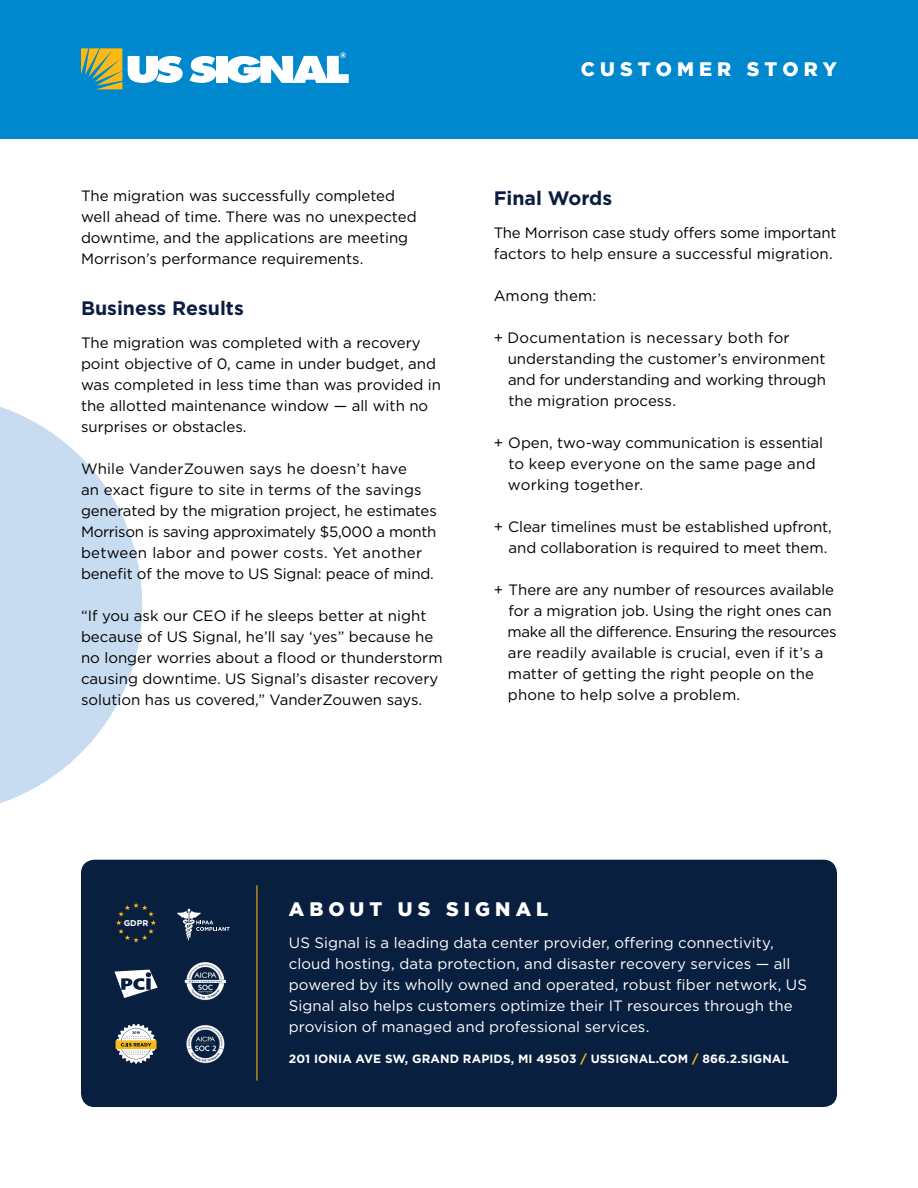
<style>
.page{position:relative;width:918px;height:1188px;background:#fff}
.page>*{position:absolute;margin:0;border:0;box-sizing:border-box;transform-origin:0 0}
.t1{font:900 19.5px "Gotham";letter-spacing:.26em;color:#fff}
.t2{font:700 19.5px "Gotham";color:#0b1e40}
.t3{font:15px/21px "Gotham";color:#000}
.t4{font:15px/21px "Gotham";letter-spacing:-.005em;color:#000101}
.t5{font:15px/21px "Gotham";letter-spacing:.005em;color:#fff}
.t6{font:700 12px "Gotham";letter-spacing:.01em;color:#fff}
.t7{font:700 8.4px "Gotham";color:#fff}
.t8{font:900 8.1px "Gotham";color:#fff}
.s1{color:#000}
.s2{color:#fdb913}
</style>
<div class="page">
<svg style="left:0;top:407px;width:142px;height:396px;fill:#c7dbf1"></svg>
<div style="left:0;top:0;width:918px;height:138px;background:#0088ce"></div>
<svg style="left:81px;top:48px;width:41px;height:41px"></svg>
<svg style="left:128px;top:56px;width:55px;height:27px"></svg>
<svg style="left:189px;top:56px;width:27px;height:27px"></svg>
<div style="left:216px;top:56px;width:11px;height:27px;background:#fff"></div>
<svg style="left:227px;top:55px;width:122px;height:28px"></svg>
<div style="left:81px;top:860px;width:756px;height:247px;background:#091f3f;border-radius:14px"></div>
<hr style="left:256px;top:886px;width:1px;height:194px;background:#fdb913">
<svg style="left:116px;top:1023px;width:40px;height:41px"></svg>
<img style="left:184px;top:962px;width:43px;height:39px">
<img style="left:186px;top:1025px;width:39px;height:39px">
<svg style="left:114px;top:970px;width:44px;height:28px"></svg>
<svg style="left:177px;top:909px;width:53px;height:32px"></svg>
<svg style="left:116px;top:903px;width:40px;height:39px"></svg>
<p class="t8" style="left:340px;top:51px;width:8px">®</p>
<p class="t3" style="left:81px;top:185px;width:337px">The migration was successfully completed well ahead of time. There was no unexpected downtime, and the applications are meeting Morrison’s performance requirements.</p>
<h1 class="t2" style="left:81px;top:295px;width:164px">Business Results</h1>
<p class="t3" style="left:81px;top:332px;width:362px">The migration was completed with a recovery point objective of 0, came in under budget, and was completed in less time than was provided in the allotted maintenance window — all with no surprises or obstacles.</p>
<p class="t3" style="left:81px;top:458px;width:357px">While VanderZouwen says he doesn’t have<br>an exact figure to site in terms of the savings generated by the migration project, he estimates Morrison is saving approximately $5,000 a month between labor and power costs. Yet another benefit of the move to US Signal: peace of mind.</p>
<p class="t3" style="left:81px;top:605px;width:363px">“If you ask our CEO if he sleeps better at night because of US Signal, he’ll say ‘yes” because he no longer worries about a flood or thunderstorm causing downtime. US Signal’s disaster recovery solution has us covered,” VanderZouwen says.</p>
<h1 class="t1" style="left:581px;top:58px;width:257px">CUSTOMER STORY</h1>
<h1 class="t2" style="left:494px;top:185px;width:120px">Final Words</h1>
<p class="t4" style="left:494px;top:221px;width:344px"><span class="s1">T</span>he Morrison case study offers some important factors to help ensure a successful migration.</p>
<p class="t4" style="left:494px;top:284px;width:104px">Among them:</p>
<p class="t4" style="left:508px;top:326px;width:320px;text-indent:-14px">+ Documentation is necessary both for understanding the customer’s environment and for understanding and working through the migration process.</p>
<p class="t4" style="left:508px;top:431px;width:317px;text-indent:-14px">+ Open, two-way communication is essential to keep everyone on the same page and working together.</p>
<p class="t4" style="left:509px;top:515px;width:325px;text-indent:-15px">+ Clear timelines must be established upfront, and collaboration is required to meet them.</p>
<p class="t4" style="left:508px;top:578px;width:330px;text-indent:-14px">+ There are any number of resources available for a migration job. Using the right ones can make all the difference. Ensuring the resources are readily available is crucial, even if it’s a matter of getting the right people on the phone to help solve a problem.</p>
<p class="t7" style="left:124px;top:917px;width:26px">GDPR</p>
<h1 class="t1" style="left:289px;top:898px;width:261px">ABOUT US SIGNAL</h1>
<p class="t5" style="left:289px;top:932px;width:520px">US Signal is a leading data center provider, offering connectivity, cloud hosting, data protection, and disaster recovery services — all powered by its wholly owned and operated, robust fiber network, US Signal also helps customers optimize their IT resources through the provision of managed and professional services.</p>
<p class="t6" style="left:289px;top:1051px;width:502px">201 IONIA AVE SW, GRAND RAPIDS, MI 49503 <span class="s2">/</span> USSIGNAL.COM <span class="s2">/</span> 866.2.SIGNAL</p>
</div>
